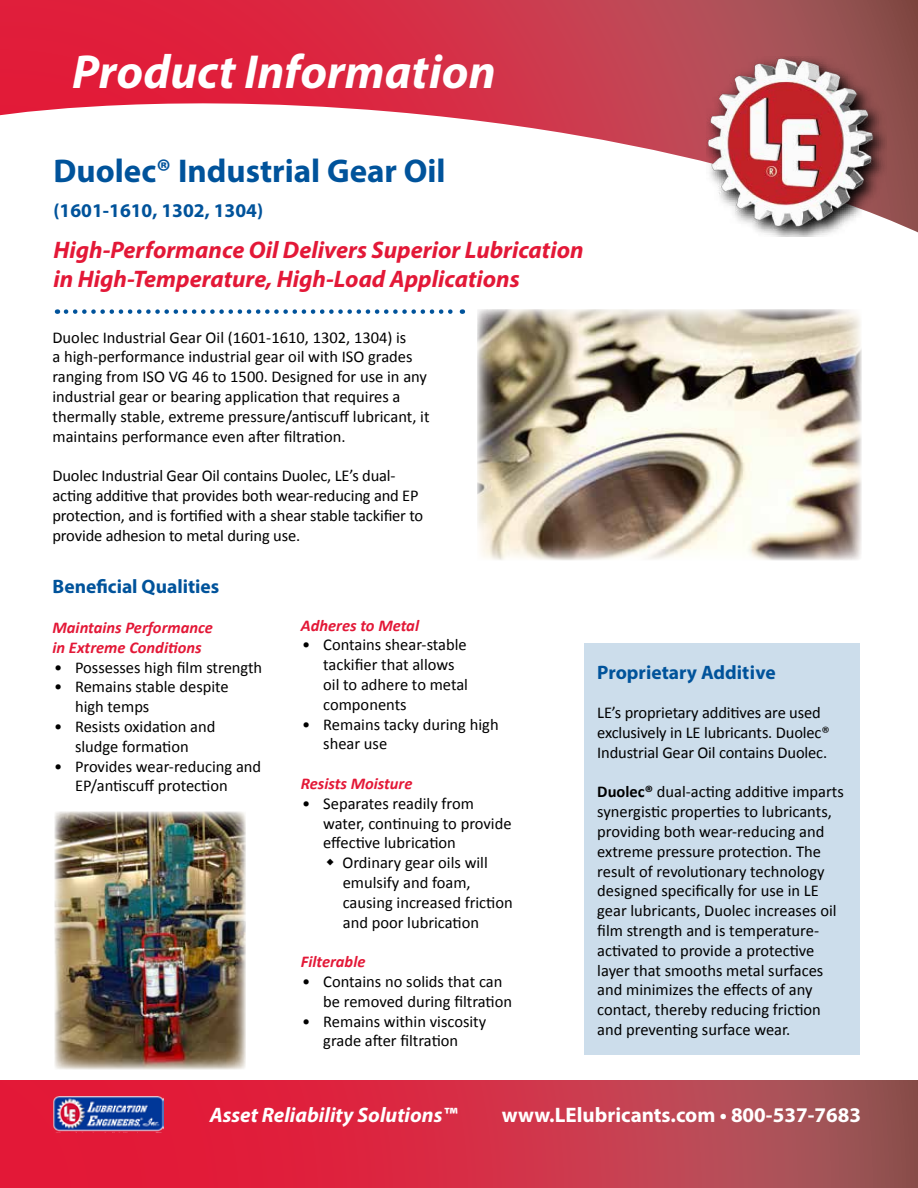
<style>
.page{position:relative;width:918px;height:1188px;background:#fff}
.page>*{position:absolute;margin:0;border:0;box-sizing:border-box;transform-origin:0 0}
.t1{font:italic 700 48px "Myriad Pro";color:#fff}
.t2{font:700 33px "Myriad Pro";color:#00539b}
.t3{font:italic 700 24px/28.8px "Myriad Pro";color:#e31837}
.t4{font:700 21px "Myriad Pro";color:#fff}
.t5{font:italic 700 21px "Myriad Pro";color:#fff}
.t6{font:700 19.5px "Myriad Pro";color:#00539b}
.t7{font:16.5px/19.8px "Calibri";color:#000}
.t8{font:italic 700 16.5px/19.8px "Calibri";color:#e31837}
.s1{font-weight:700}
</style>
<div class="page">
<svg style="left:0;top:0;width:918px;height:237px"></svg>
<svg style="left:0;top:1081px;width:918px;height:107px;background:#ca3347"></svg>
<img style="left:706px;top:56px;width:180px;height:180px">
<img style="left:53px;top:1096px;width:110px;height:36px">
<svg style="left:66px;top:309px;width:397px;height:5px"></svg>
<img style="left:477px;top:309px;width:384px;height:251px">
<div style="left:584px;top:644px;width:276px;height:411px;background:#ccddeb"></div>
<img style="left:55px;top:812px;width:191px;height:257px">
<h1 class="t1" style="left:72px;top:41px;width:425px">Product Information</h1>
<h2 class="t2" style="left:54px;top:149px;width:394px">Duolec® Industrial Gear Oil</h2>
<p class="t6" style="left:54px;top:198px;width:211px">(1601-1610, 1302, 1304)</p>
<h3 class="t3" style="left:54px;top:235px;width:532px">High-Performance Oil Delivers Superior Lubrication in High-Temperature, High-Load Applications</h3>
<p class="t7" style="left:52px;top:326px;width:379px">Duolec Industrial Gear Oil (1601-1610, 1302, 1304) is<br>a high-performance industrial gear oil with ISO grades ranging from ISO VG 46 to 1500. Designed for use in any industrial gear or bearing application that requires a thermally stable, extreme pressure/antiscuff lubricant, it maintains performance even after filtration.</p>
<p class="t7" style="left:52px;top:465px;width:372px">Duolec Industrial Gear Oil contains Duolec, LE’s dual&shy;acting additive that provides both wear-reducing and EP protection, and is fortified with a shear stable tackifier to provide adhesion to metal during use.</p>
<p class="t6" style="left:52px;top:574px;width:168px">Beneficial Qualities</p>
<p class="t8" style="left:52px;top:617px;width:162px">Maintains Performance in Extreme Conditions</p>
<p class="t7" style="left:54px;top:656px;width:210px">• Possesses high film strength</p>
<p class="t7" style="left:75px;top:676px;width:155px;text-indent:-21px">• Remains stable despite high temps</p>
<p class="t7" style="left:54px;top:716px;width:163px;text-align:center">• Resists oxidation and sludge formation</p>
<p class="t7" style="left:75px;top:755px;width:188px;text-indent:-21px">• Provides wear-reducing and<br>EP/antiscuff protection</p>
<p class="t8" style="left:301px;top:615px;width:120px">Adheres to Metal</p>
<p class="t7" style="left:323px;top:634px;width:146px;text-indent:-21px">• Contains shear-stable tackifier that allows oil to adhere to metal components</p>
<p class="t7" style="left:323px;top:714px;width:177px;text-indent:-21px">• Remains tacky during high shear use</p>
<p class="t8" style="left:301px;top:773px;width:113px">Resists Moisture</p>
<p class="t7" style="left:323px;top:793px;width:190px;text-indent:-21px">• Separates readily from water, continuing to provide effective lubrication</p>
<p class="t7" style="left:342px;top:852px;width:172px">Ordinary gear oils will emulsify and foam, causing increased friction and poor lubrication</p>
<p class="t8" style="left:301px;top:951px;width:66px">Filterable</p>
<p class="t7" style="left:323px;top:971px;width:190px;text-indent:-21px">• Contains no solids that can be removed during filtration</p>
<p class="t7" style="left:302px;top:1011px;width:186px;text-align:center">• Remains within viscosity grade after filtration</p>
<p class="t6" style="left:597px;top:659px;width:180px">Proprietary Additive</p>
<p class="t7" style="left:597px;top:702px;width:234px">LE’s proprietary additives are used exclusively in LE lubricants. Duolec®<br>Industrial Gear Oil contains Duolec.</p>
<p class="t7" style="left:597px;top:781px;width:248px"><span class="s1">Duolec®</span> dual-acting additive imparts synergistic properties to lubricants, providing both wear-reducing and extreme pressure protection. The result of revolutionary technology designed specifically for use in LE gear lubricants, Duolec increases oil film strength and is temperature&shy;activated to provide a protective layer that smooths metal surfaces and minimizes the effects of any contact, thereby reducing friction and preventing surface wear.</p>
<p class="t5" style="left:210px;top:1102px;width:249px">Asset Reliability Solutions™</p>
<p class="t4" style="left:502px;top:1102px;width:361px">www.LElubricants.com • 800-537-7683</p>
</div>
